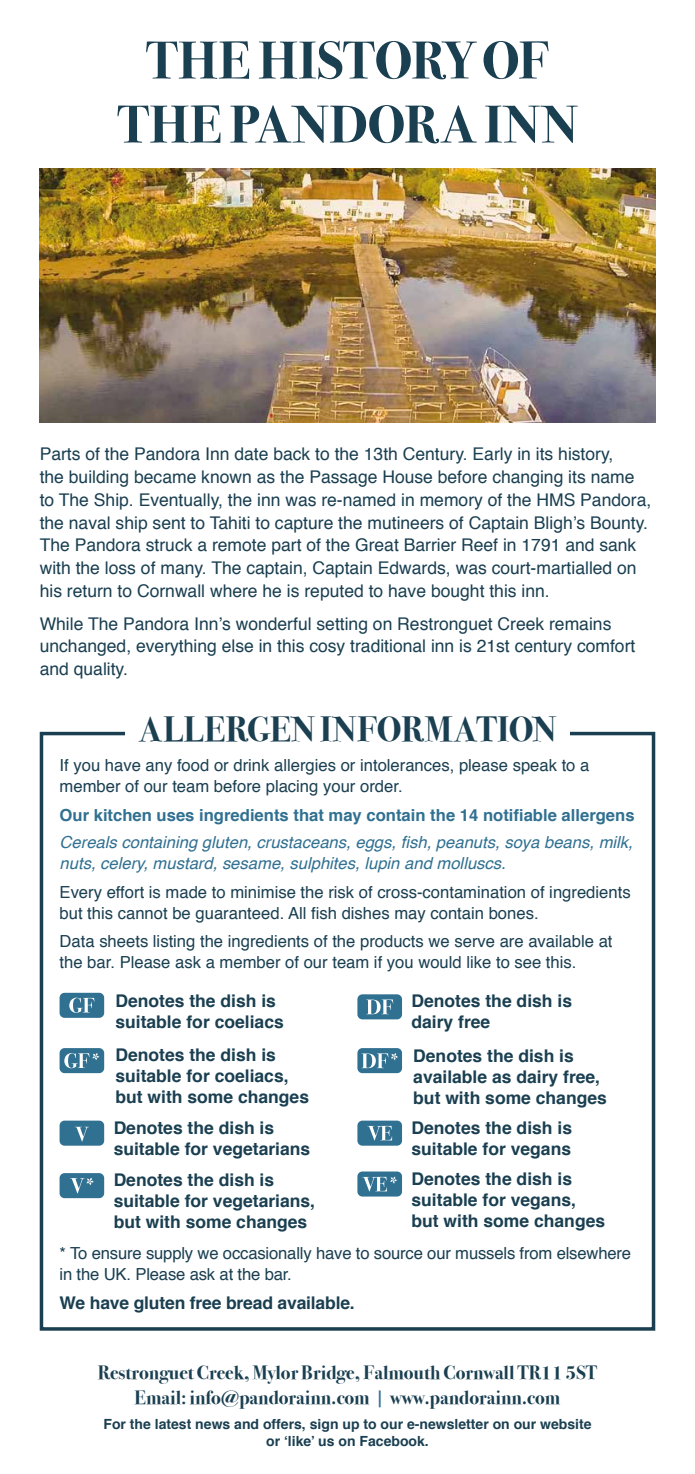
<style>
.page{position:relative;width:695px;height:1474px;background:#fff}
.page>*{position:absolute;margin:0;border:0;box-sizing:border-box;transform-origin:0 0}
.t1{font:700 53.38px/64px "Bodoni Svty Two ITCTT";letter-spacing:.02em;color:#1a3f51;text-align:center}
.t2{font:700 35px "Bodoni Svty Two ITCTT";letter-spacing:.02em;color:#1a3f51}
.t3{font:700 19.25px/24.5px "Bodoni Svty Two ITCTT";color:#1a3f51;text-align:center}
.t4{font:17.5px/22.8px "Helvetica";color:#1a3f51}
.t5{font:700 17.5px/21px "Helvetica";color:#1a3f51}
.t6{font:16.62px/21px "Helvetica";color:#1a3f51}
.t7{font:italic 16.62px/21px "Helvetica";color:#307091}
.t8{font:700 16.62px "Helvetica";color:#307091}
.t9{font:700 14px/17.5px "Helvetica";color:#1a3f51;text-align:center}
.s1{color:#307091}
</style>
<div class="page">
<svg style="left:39px;top:731px;width:617px;height:600px"></svg>
<div style="left:60px;top:992px;width:44px;height:25px;background:#307091;border-radius:5px"></div>
<svg style="left:69px;top:997px;width:25px;height:15px"></svg>
<div style="left:60px;top:1048px;width:44px;height:25px;background:#307091;border-radius:5px"></div>
<svg style="left:64px;top:1053px;width:35px;height:15px"></svg>
<div style="left:60px;top:1120px;width:44px;height:25px;background:#307091;border-radius:5px"></div>
<svg style="left:75px;top:1126px;width:14px;height:15px"></svg>
<div style="left:60px;top:1173px;width:44px;height:25px;background:#307091;border-radius:5px"></div>
<svg style="left:70px;top:1177px;width:24px;height:16px"></svg>
<div style="left:125px;top:709px;width:444px;height:45px;background:#fff"></div>
<img style="left:40px;top:168px;width:615px;height:254px">
<div style="left:357px;top:1048px;width:45px;height:25px;background:#307091;border-radius:5px"></div>
<svg style="left:361px;top:1053px;width:37px;height:15px"></svg>
<div style="left:357px;top:994px;width:45px;height:25px;background:#307091;border-radius:5px"></div>
<svg style="left:366px;top:999px;width:27px;height:15px"></svg>
<div style="left:357px;top:1171px;width:45px;height:25px;background:#307091;border-radius:5px"></div>
<svg style="left:362px;top:1176px;width:35px;height:15px"></svg>
<div style="left:357px;top:1120px;width:45px;height:25px;background:#307091;border-radius:5px"></div>
<svg style="left:367px;top:1125px;width:25px;height:15px"></svg>
<h1 class="t1" style="left:117px;top:24px;width:461px">THE HISTORY OF<br>THE PANDORA INN</h1>
<p class="t4" style="left:40px;top:443px;width:613px">Parts of the Pandora Inn date back to the 13th Century. Early in its history,<br>the building became known as the Passage House before changing its name to The Ship. Eventually, the inn was re-named in memory of the HMS Pandora, the naval ship sent to Tahiti to capture the mutineers of Captain Bligh’s Bounty.<br>The Pandora struck a remote part of the Great Barrier Reef in 1791 and sank with the loss of many. The captain, Captain Edwards, was court-martialled on his return to Cornwall where he is reputed to have bought this inn.</p>
<p class="t4" style="left:40px;top:612px;width:597px">While The Pandora Inn’s wonderful setting on Restronguet Creek remains unchanged, everything else in this cosy traditional inn is 21st century comfort and quality.</p>
<h2 class="t2" style="left:139px;top:700px;width:419px">ALLERGEN INFORMATION</h2>
<p class="t6" style="left:60px;top:755px;width:531px">If you have any food or drink allergies or intolerances, please speak to a member of our team before placing your order.</p>
<p class="t8" style="left:60px;top:801px;width:576px">Our kitchen uses ingredients that may contain the 14 notifiable allergens</p>
<p class="t7" style="left:60px;top:832px;width:574px">Cereals containing gluten, crustaceans, eggs, fish, peanuts, soya beans, milk, nuts, celery, mustard, sesame, sulphites, lupin and molluscs.</p>
<p class="t6" style="left:60px;top:881px;width:572px">Every effort is made to minimise the risk of cross-contamination of ingredients but this cannot be guaranteed. All fish dishes may contain bones.</p>
<p class="t6" style="left:60px;top:931px;width:554px">Data sheets listing the ingredients of the products we serve are available at the bar. Please ask a member of our team if you would like to see this.</p>
<p class="t5" style="left:115px;top:991px;width:170px">Denotes the dish is suitable for coeliacs</p>
<p class="t5" style="left:115px;top:1044px;width:195px">Denotes the dish is suitable for coeliacs, but with some changes</p>
<p class="t5" style="left:114px;top:1117px;width:198px">Denotes the dish is suitable for vegetarians</p>
<p class="t5" style="left:114px;top:1169px;width:203px">Denotes the dish is suitable for vegetarians, but with some changes</p>
<p class="t5" style="left:411px;top:991px;width:162px">Denotes the dish is dairy free</p>
<p class="t5" style="left:413px;top:1045px;width:195px">Denotes the dish is available as dairy free, but with some changes</p>
<p class="t5" style="left:411px;top:1117px;width:162px">Denotes the dish is suitable for vegans</p>
<p class="t5" style="left:411px;top:1168px;width:195px">Denotes the dish is suitable for vegans, but with some changes</p>
<p class="t6" style="left:60px;top:1243px;width:573px">* To ensure supply we occasionally have to source our mussels from elsewhere in the UK. Please ask at the bar.</p>
<p class="t5" style="left:60px;top:1292px;width:297px">We have gluten free bread available.</p>
<p class="t3" style="left:98px;top:1358px;width:501px">Restronguet Creek, Mylor Bridge, Falmouth Cornwall TR11 5ST<br>Email: info@pandorainn.com <span class="s1">|</span> www.pandorainn.com</p>
<p class="t9" style="left:103px;top:1414px;width:489px">For the latest news and offers, sign up to our e-newsletter on our website or ‘like’ us on Facebook.</p>
</div>
